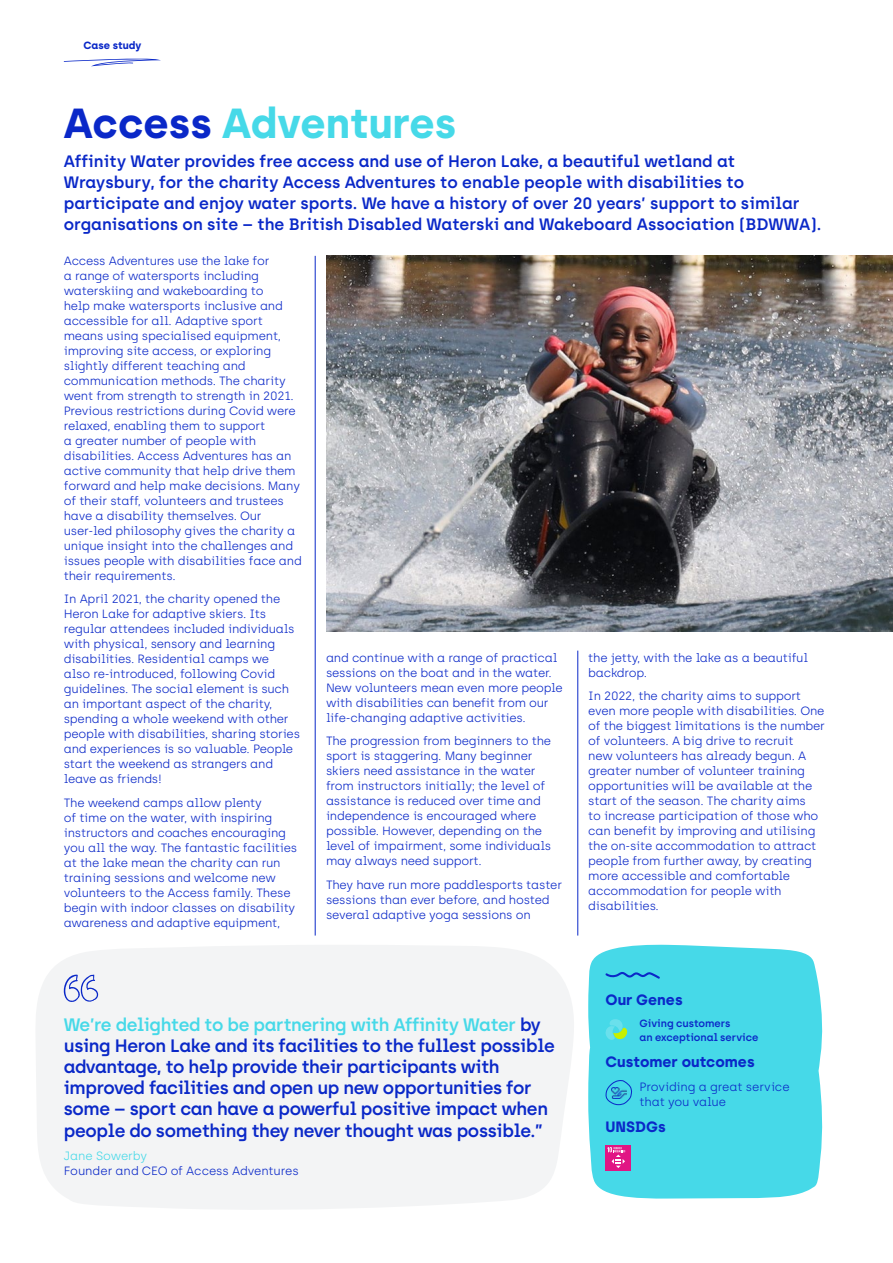
<style>
.page{position:relative;width:893px;height:1263px;background:#fff}
.page>*{position:absolute;margin:0;border:0;box-sizing:border-box;transform-origin:0 0}
.t1{font:700 42px "Archia";color:#46d9e8}
.t2{font:600 18px/21px "Archia";letter-spacing:-.02em;color:#0a28c8}
.t3{font:600 16.5px/21px "Archia";color:#0a28c8}
.t4{font:700 15px "Archia";color:#0a28c8}
.t5{font:300 12px/15px "Archia";letter-spacing:-.02em;color:#0a28c8}
.t6{font:300 12px "Archia";letter-spacing:-.015em;color:#46d9e8}
.t7{font:600 10.5px/13.5px "Archia";color:#0a28c8}
.t8{font:700 10.5px "Archia";color:#0a28c8}
.s1{color:#0a28c8}
.s2{color:#46d9e8}
</style>
<div class="page">
<img style="left:326px;top:256px;width:567px;height:375px">
<div style="left:588px;top:944px;width:235px;height:254px;background:#46d9e8"></div>
<div style="left:36px;top:945px;width:538px;height:265px;background:#f3f4f5"></div>
<hr style="left:315px;top:256px;width:1px;height:679px;background:#0a28c8">
<hr style="left:577px;top:651px;width:1px;height:284px;background:#0a28c8">
<svg style="left:605px;top:972px;width:55px;height:7px"></svg>
<svg style="left:604px;top:1019px;width:23px;height:22px"></svg>
<svg style="left:605px;top:1079px;width:28px;height:27px"></svg>
<div style="left:605px;top:1145px;width:26px;height:25px;background:#e11584"></div>
<svg style="left:607px;top:1147px;width:18px;height:21px"></svg>
<svg style="left:63px;top:973px;width:36px;height:29px"></svg>
<svg style="left:64px;top:58px;width:97px;height:8px"></svg>
<p class="t8" style="left:83px;top:39px;width:59px">Case study</p>
<h1 class="t1" style="left:64px;top:97px;width:394px"><span class="s1">Access</span> Adventures</h1>
<p class="t3" style="left:64px;top:151px;width:759px">Affinity Water provides free access and use of Heron Lake, a beautiful wetland at Wraysbury, for the charity Access Adventures to enable people with disabilities to participate and enjoy water sports. We have a history of over 20 years’ support to similar organisations on site – the British Disabled Waterski and Wakeboard Association (BDWWA).</p>
<p class="t5" style="left:64px;top:253px;width:240px">Access Adventures use the lake for<br>a range of watersports including waterskiing and wakeboarding to<br>help make watersports inclusive and accessible for all. Adaptive sport means using specialised equipment, improving site access, or exploring slightly different teaching and communication methods. The charity went from strength to strength in 2021.<br>Previous restrictions during Covid were relaxed, enabling them to support<br>a greater number of people with disabilities. Access Adventures has an active community that help drive them forward and help make decisions. Many of their staff, volunteers and trustees have a disability themselves. Our user-led philosophy gives the charity a unique insight into the challenges and issues people with disabilities face and their requirements.</p>
<p class="t5" style="left:64px;top:592px;width:238px">In April 2021, the charity opened the Heron Lake for adaptive skiers. Its regular attendees included individuals with physical, sensory and learning disabilities. Residential camps we<br>also re-introduced, following Covid guidelines. The social element is such an important aspect of the charity, spending a whole weekend with other people with disabilities, sharing stories and experiences is so valuable. People start the weekend as strangers and leave as friends!</p>
<p class="t5" style="left:64px;top:795px;width:235px">The weekend camps allow plenty<br>of time on the water, with inspiring instructors and coaches encouraging you all the way. The fantastic facilities at the lake mean the charity can run training sessions and welcome new volunteers to the Access family. These begin with indoor classes on disability awareness and adaptive equipment,</p>
<p class="t5" style="left:326px;top:650px;width:238px">and continue with a range of practical sessions on the boat and in the water.<br>New volunteers mean even more people with disabilities can benefit from our life-changing adaptive activities.</p>
<p class="t5" style="left:326px;top:733px;width:227px">The progression from beginners to the sport is staggering. Many beginner skiers need assistance in the water from instructors initially; the level of assistance is reduced over time and independence is encouraged where possible. However, depending on the level of impairment, some individuals may always need support.</p>
<p class="t5" style="left:326px;top:877px;width:238px">They have run more paddlesports taster sessions than ever before, and hosted several adaptive yoga sessions on</p>
<p class="t5" style="left:588px;top:650px;width:221px">the jetty, with the lake as a beautiful backdrop.</p>
<p class="t5" style="left:588px;top:688px;width:238px">In 2022, the charity aims to support even more people with disabilities. One of the biggest limitations is the number of volunteers. A big drive to recruit<br>new volunteers has already begun. A greater number of volunteer training opportunities will be available at the start of the season. The charity aims<br>to increase participation of those who can benefit by improving and utilising the on-site accommodation to attract people from further away, by creating more accessible and comfortable accommodation for people with disabilities.</p>
<p class="t2" style="left:64px;top:1014px;width:493px"><span class="s2">We’re delighted to be partnering with Affinity Water</span> by using Heron Lake and its facilities to the fullest possible advantage, to help provide their participants with improved facilities and open up new opportunities for some – sport can have a powerful positive impact when people do something they never thought was possible.”</p>
<p class="t6" style="left:64px;top:1149px;width:85px">Jane Sowerby</p>
<p class="t5" style="left:64px;top:1163px;width:237px">Founder and CEO of Access Adventures</p>
<p class="t4" style="left:605px;top:991px;width:79px">Our Genes</p>
<p class="t7" style="left:639px;top:1017px;width:120px">Giving customers<br>an exceptional service</p>
<p class="t4" style="left:605px;top:1053px;width:151px">Customer outcomes</p>
<p class="t5" style="left:639px;top:1079px;width:152px">Providing a great service that you value</p>
<p class="t4" style="left:605px;top:1118px;width:62px">UNSDGs</p>
</div>
